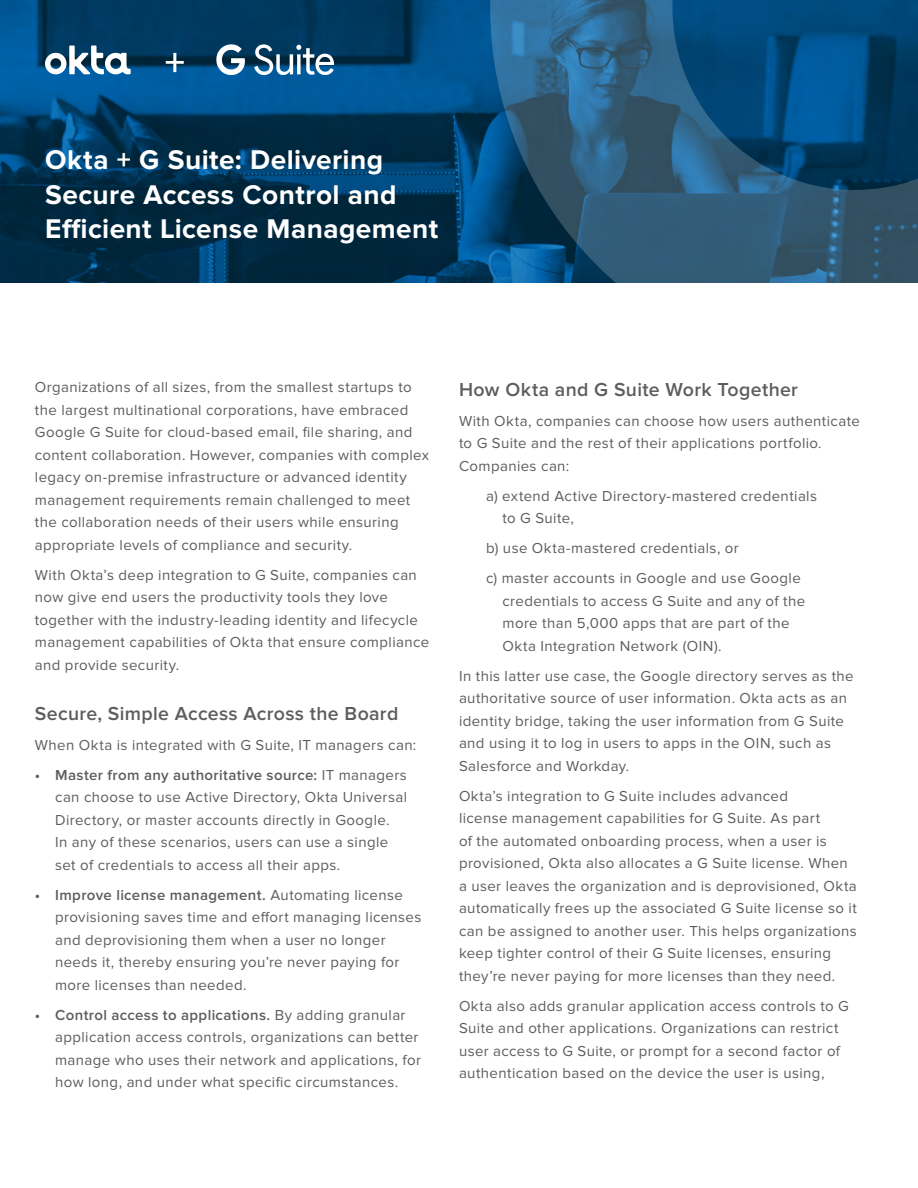
<style>
.page{position:relative;width:918px;height:1188px;background:#fff}
.page>*{position:absolute;margin:0;border:0;box-sizing:border-box;transform-origin:0 0}
.t1{font:600 40.5px "Proxima Nova";color:#fff}
.t2{font:700 28.05px/34.7px "Proxima Nova";letter-spacing:.015em;color:#fff}
.t3{font:600 19.5px "Proxima Nova";letter-spacing:.015em;color:#5d5d5d}
.t4{font:15px/22.5px "Proxima Nova";letter-spacing:.025em;color:#5d5d5d}
.s1{font-weight:600}
</style>
<div class="page">
<img style="left:0;top:0;width:490px;height:283px">
<svg style="left:490px;top:0;width:428px;height:283px;background:#1d547a"></svg>
<svg style="left:45px;top:45px;width:86px;height:29px"></svg>
<svg style="left:216px;top:44px;width:29px;height:31px"></svg>
<svg style="left:254px;top:44px;width:80px;height:31px"></svg>
<h1 class="t1" style="left:165px;top:39px;width:22px">+</h1>
<h2 class="t2" style="left:45px;top:143px;width:395px">Okta + G Suite: Delivering<br>Secure Access Control and<br>Efficient License Management</h2>
<p class="t4" style="left:35px;top:376px;width:396px">Organizations of all sizes, from the smallest startups to the largest multinational corporations, have embraced Google G Suite for cloud-based email, file sharing, and content collaboration. However, companies with complex legacy on-premise infrastructure or advanced identity management requirements remain challenged to meet the collaboration needs of their users while ensuring appropriate levels of compliance and security.</p>
<p class="t4" style="left:35px;top:563px;width:396px">With Okta’s deep integration to G Suite, companies can now give end users the productivity tools they love together with the industry-leading identity and lifecycle management capabilities of Okta that ensure compliance and provide security.</p>
<h3 class="t3" style="left:35px;top:702px;width:365px">Secure, Simple Access Across the Board</h3>
<p class="t4" style="left:35px;top:734px;width:383px">When Okta is integrated with G Suite, IT managers can:</p>
<p class="t4" style="left:55px;top:764px;width:354px;text-indent:-20px"><span class="s1">• Master from any authoritative source:</span> IT managers can choose to use Active Directory, Okta Universal Directory, or master accounts directly in Google.<br>In any of these scenarios, users can use a single set of credentials to access all their apps.</p>
<p class="t4" style="left:55px;top:884px;width:368px;text-indent:-20px"><span class="s1">• Improve license management.</span> Automating license provisioning saves time and effort managing licenses and deprovisioning them when a user no longer needs it, thereby ensuring you’re never paying for more licenses than needed.</p>
<p class="t4" style="left:55px;top:1004px;width:367px;text-indent:-20px"><span class="s1">• Control access to applications.</span> By adding granular application access controls, organizations can better manage who uses their network and applications, for how long, and under what specific circumstances.</p>
<h3 class="t3" style="left:459px;top:378px;width:341px">How Okta and G Suite Work Together</h3>
<p class="t4" style="left:459px;top:410px;width:402px">With Okta, companies can choose how users authenticate to G Suite and the rest of their applications portfolio.<br>Companies can:</p>
<p class="t4" style="left:502px;top:485px;width:316px;text-indent:-16px">a) extend Active Directory-mastered credentials to G Suite,</p>
<p class="t4" style="left:486px;top:533px;width:316px;line-height:30px">b) use Okta-mastered credentials, or<br>c) master accounts in Google and use Google</p>
<p class="t4" style="left:502px;top:590px;width:304px">credentials to access G Suite and any of the more than 5,000 apps that are part of the<br>Okta Integration Network (OIN).</p>
<p class="t4" style="left:459px;top:665px;width:396px">In this latter use case, the Google directory serves as the authoritative source of user information. Okta acts as an identity bridge, taking the user information from G Suite and using it to log in users to apps in the OIN, such as Salesforce and Workday.</p>
<p class="t4" style="left:459px;top:785px;width:399px">Okta’s integration to G Suite includes advanced<br>license management capabilities for G Suite. As part<br>of the automated onboarding process, when a user is provisioned, Okta also allocates a G Suite license. When a user leaves the organization and is deprovisioned, Okta automatically frees up the associated G Suite license so it can be assigned to another user. This helps organizations keep tighter control of their G Suite licenses, ensuring they’re never paying for more licenses than they need.</p>
<p class="t4" style="left:459px;top:995px;width:391px">Okta also adds granular application access controls to G Suite and other applications. Organizations can restrict user access to G Suite, or prompt for a second factor of authentication based on the device the user is using,</p>
</div>
